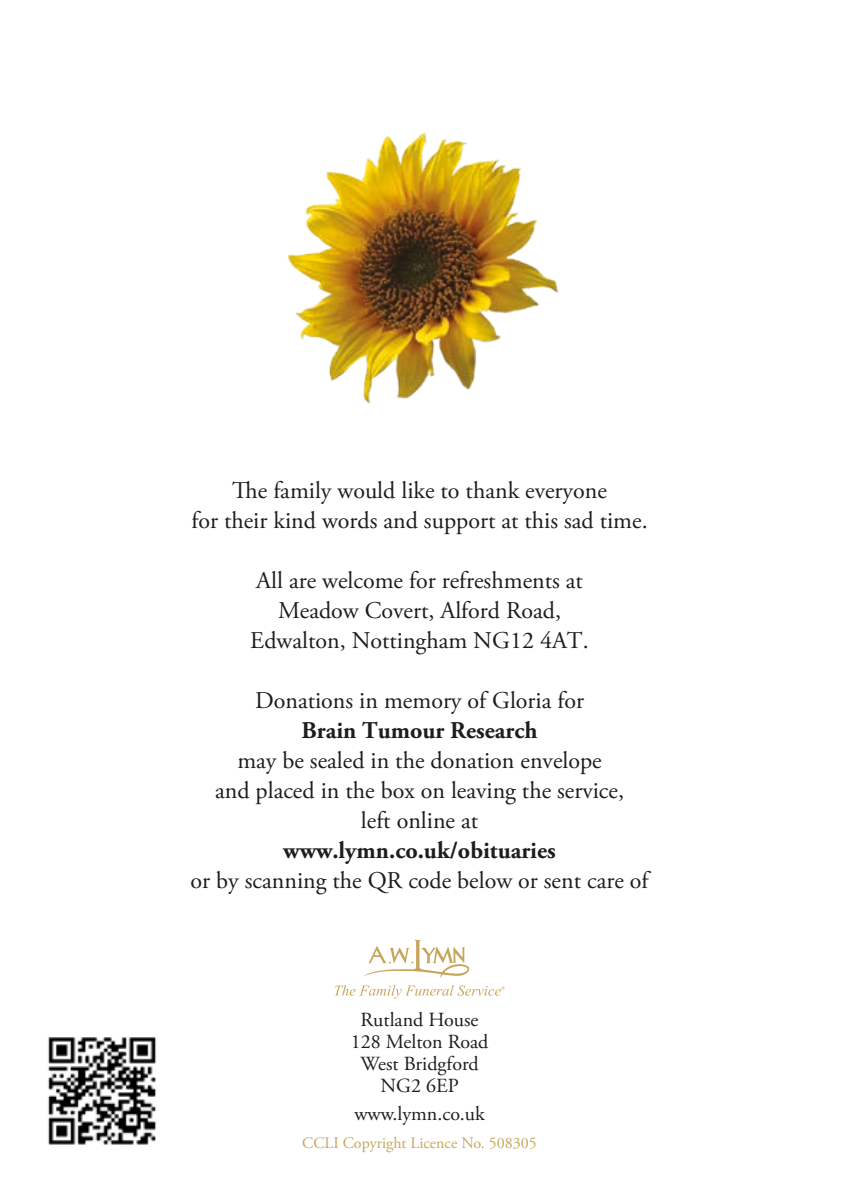
<style>
.page{position:relative;width:842px;height:1191px;background:#fff}
.page>*{position:absolute;margin:0;border:0;box-sizing:border-box;transform-origin:0 0}
.t1{font:24px/30px "Adobe Garamond Pro";color:#1d1d1b;text-align:center}
.t2{font:700 24px "Adobe Garamond Pro";color:#1d1d1b}
.t3{font:20px/22px "Adobe Garamond Pro";color:#1d1d1b;text-align:center}
.t4{font:16px "Adobe Garamond Pro";color:#c6a65b}
</style>
<div class="page">
<img style="left:288px;top:132px;width:270px;height:272px">
<svg style="left:334px;top:939px;width:171px;height:59px"></svg>
<img style="left:48px;top:1037px;width:108px;height:108px">
<p class="t1" style="left:191px;top:476px;width:458px">The family would like to thank everyone<br>for their kind words and support at this sad time.</p>
<p class="t1" style="left:250px;top:566px;width:340px">All are welcome for refreshments at<br>Meadow Covert, Alford Road,<br>Edwalton, Nottingham NG12 4AT.</p>
<p class="t1" style="left:255px;top:686px;width:330px">Donations in memory of Gloria for</p>
<p class="t2" style="left:302px;top:716px;width:237px">Brain Tumour Research</p>
<p class="t1" style="left:215px;top:746px;width:410px">may be sealed in the donation envelope<br>and placed in the box on leaving the service, left online at</p>
<p class="t2" style="left:283px;top:836px;width:274px">www.lymn.co.uk/obituaries</p>
<p class="t1" style="left:191px;top:866px;width:459px">or by scanning the QR code below or sent care of</p>
<p class="t3" style="left:351px;top:1009px;width:139px">Rutland House<br>128 Melton Road<br>West Bridgford<br>NG2 6EP</p>
<p class="t3" style="left:354px;top:1103px;width:132px">www.lymn.co.uk</p>
<p class="t4" style="left:302px;top:1133px;width:236px">CCLI Copyright Licence No. 508305</p>
</div>
